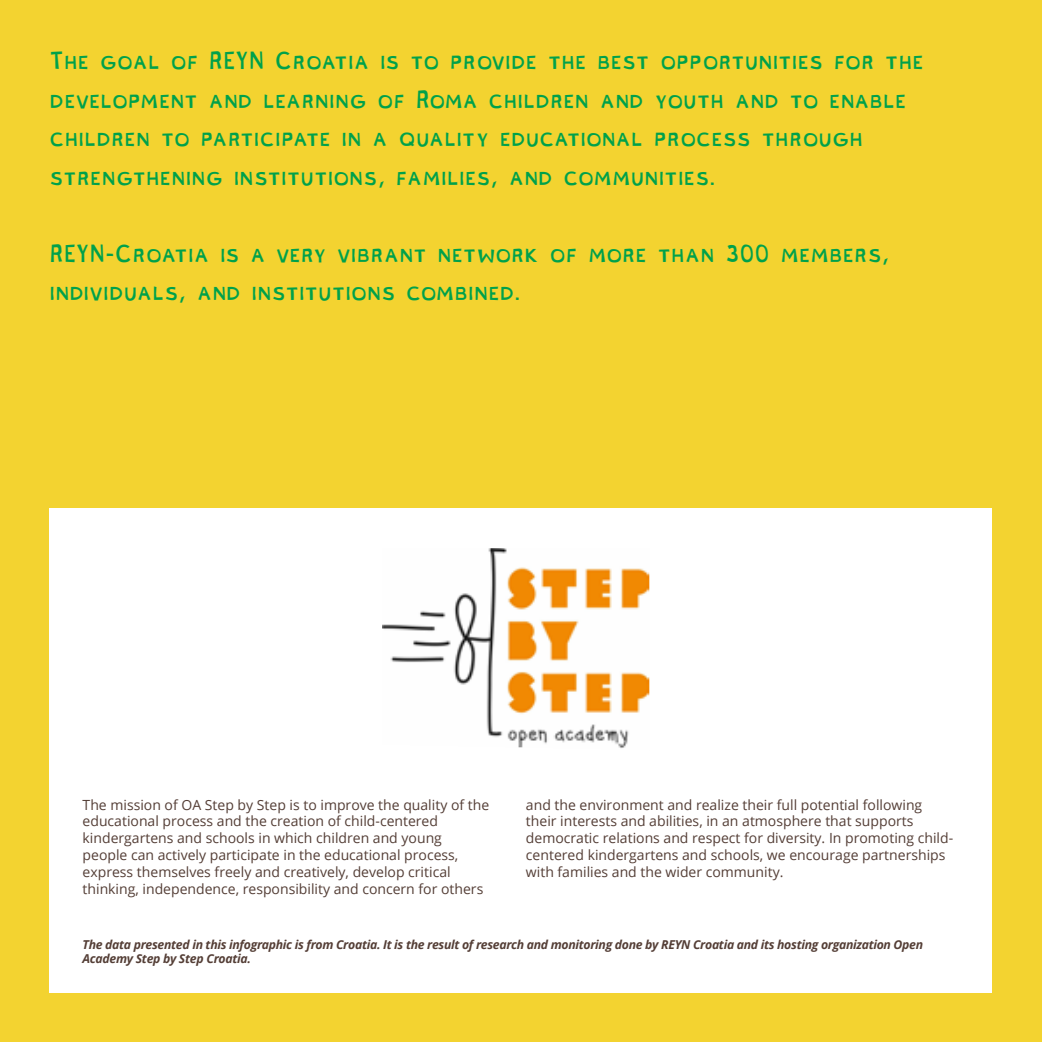
<style>
.page{position:relative;width:1042px;height:1042px;background:#f3d330}
.page>*{position:absolute;margin:0;border:0;box-sizing:border-box;transform-origin:0 0}
.t1{font:24.5px/38.5px "Mishto";color:#00a14b}
.t2{font:14px/16.8px "Open Sans";color:#543e36}
.t3{font:italic 700 12.25px/14.7px "Open Sans";letter-spacing:-.025em;color:#543e36}
.s1{font-style:inherit}
</style>
<div class="page">
<div style="left:50px;top:508px;width:942px;height:484px;background:#fff"></div>
<img style="left:382px;top:548px;width:267px;height:200px">
<p class="t1" style="left:50px;top:42px;width:875px">The goal of REYN Croatia is to provide the best opportunities for the development and learning of Roma children and youth and to enable children to participate in a quality educational process through strengthening institutions, families, and communities.</p>
<h1 class="t1" style="left:50px;top:234px;width:841px">REYN-Croatia is a very vibrant network of more than 300 members, individuals, and institutions combined.</h1>
<p class="t2" style="left:83px;top:796px;width:408px">The mission of OA Step by Step is to improve the quality of the educational process and the creation of child-centered kindergartens and schools in which children and young people can actively participate in the educational process, express themselves freely and creatively, develop critical thinking, independence, responsibility and concern for others</p>
<p class="t2" style="left:526px;top:796px;width:429px">and the environment and realize their full potential following their interests and abilities, in an atmosphere that supports democratic relations and respect for diversity. In promoting child&shy;centered kindergartens and schools, we encourage partnerships with families and the wider community.</p>
<p class="t3" style="left:83px;top:936px;width:842px">The data presented in this infographic <span class="s1">is from Croatia. It is</span> the result of research and monitoring done by REYN Croatia and its hosting organization Open<br>Academy Step by Step Croatia.</p>
</div>
